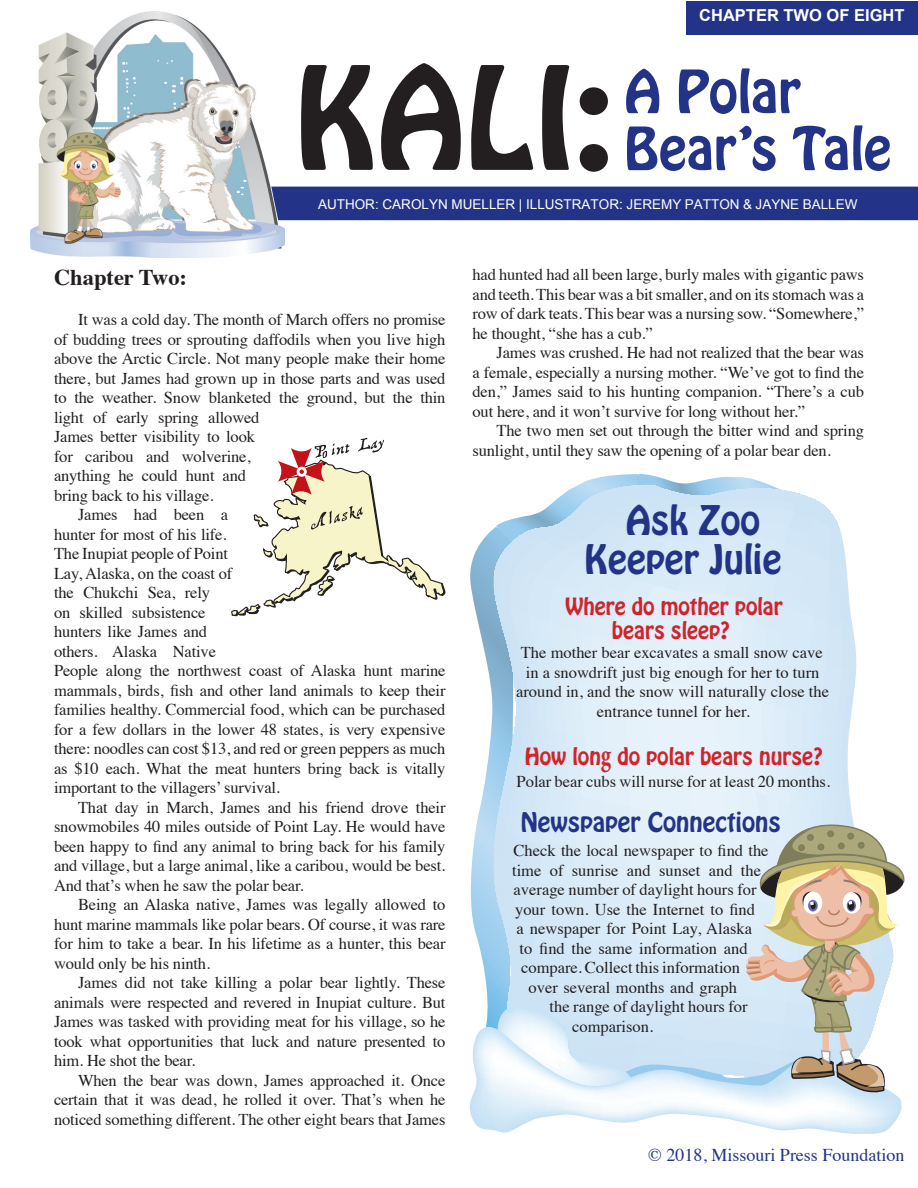
<style>
.page{position:relative;width:918px;height:1188px;background:#fff}
.page>*{position:absolute;margin:0;border:0;box-sizing:border-box;transform-origin:0 0}
.t1{font:126px "Hobo Std";color:#231f20}
.t2{font:52.5px "Hobo Std";color:#233488}
.t3{font:36px "Hobo Std";color:#233488}
.t4{font:24px "Hobo Std";color:#233488}
.t5{font:700 22.5px "Times";color:#231f20}
.t6{font:21px "Hobo Std";color:#d1232a}
.t7{font:18px "Times";color:#233488}
.t8{font:16.5px/19.5px "Times";letter-spacing:-.01em;color:#231f20;text-align:justify}
.t9{font:700 16.5px "Arial";color:#fff}
.t10{font:13.5px "Arial";color:#fff}
.s1{font-family:"Minion Pro";font-weight:700;font-size:30.3px}
</style>
<div class="page">
<img style="left:30px;top:11px;width:255px;height:246px">
<svg style="left:472px;top:1119px;width:425px;height:15px"></svg>
<div style="left:686px;top:1px;width:231px;height:33px;background:#233488"></div>
<div style="left:271px;top:187px;width:647px;height:33px;background:#233488"></div>
<svg style="left:470px;top:474px;width:435px;height:645px"></svg>
<svg style="left:231px;top:438px;width:215px;height:179px"></svg>
<p class="t1" style="left:295px;top:31px;width:319px">KALI:</p>
<p class="t9" style="left:699px;top:6px;width:207px">CHAPTER TWO OF EIGHT</p>
<p class="t2" style="left:624px;top:55px;width:178px">A Polar</p>
<p class="t2" style="left:624px;top:112px;width:269px">Bear’s Tale</p>
<p class="t10" style="left:318px;top:196px;width:541px">AUTHOR: CAROLYN MUELLER | ILLUSTRATOR: JEREMY PATTON &amp; JAYNE BALLEW</p>
<p class="t5" style="left:54px;top:256px;width:135px">Chapter Two:</p>
<p class="t8" style="left:54px;top:309px;width:393px;text-align:left;text-indent:24px">It was a cold day. The month of March offers no promise of budding trees or sprouting daffodils when you live high above the Arctic Circle. Not many people make their home there, but James had grown up in those parts and was used to the weather. Snow blanketed the ground, but the thin light of early spring allowed<br>James better visibility to look<br>for caribou and wolverine,<br>anything he could hunt and<br>bring back to his village.</p>
<p class="t8" style="left:54px;top:504px;width:393px;text-align:left;text-indent:24px">James had been a<br>hunter for most of his life.<br>The Inupiat people of Point<br>Lay, Alaska, on the coast of<br>the Chukchi Sea, rely<br>on skilled subsistence<br>hunters like James and<br>others. Alaska Native<br>People along the northwest coast of Alaska hunt marine mammals, birds, fish and other land animals to keep their families healthy. Commercial food, which can be purchased for a few dollars in the lower 48 states, is very expensive there: noodles can cost $13, and red or green peppers as much as $10 each. What the meat hunters bring back is vitally important to the villagers’ survival.</p>
<p class="t8" style="left:54px;top:796px;width:393px;text-indent:24px">That day in March, James and his friend drove their snowmobiles 40 miles outside of Point Lay. He would have been happy to find any animal to bring back for his family and village, but a large animal, like a caribou, would be best.</p>
<p class="t8" style="left:54px;top:874px;width:251px">And that’s when he saw the polar bear.</p>
<p class="t8" style="left:54px;top:894px;width:393px;text-indent:24px">Being an Alaska native, James was legally allowed to hunt marine mammals like polar bears. Of course, it was rare for him to take a bear. In his lifetime as a hunter, this bear would only be his ninth.</p>
<p class="t8" style="left:54px;top:972px;width:393px;text-indent:24px">James did not take killing a polar bear lightly. These animals were respected and revered in Inupiat culture. But James was tasked with providing meat for his village, so he took what opportunities that luck and nature presented to him. He shot the bear.</p>
<p class="t8" style="left:54px;top:1069px;width:393px;text-indent:24px">When the bear was down, James approached it. Once certain that it was dead, he rolled it over. That’s when he noticed something different. The other eight bears that James</p>
<p class="t8" style="left:473px;top:264px;width:393px">had hunted had all been large, burly males with gigantic paws and teeth. This bear was a bit smaller, and on its stomach was a row of dark teats. This bear was a nursing sow. “Somewhere,” he thought, “she has a cub.”</p>
<p class="t8" style="left:472px;top:342px;width:393px;text-indent:24px">James was crushed. He had not realized that the bear was a female, especially a nursing mother. “We’ve got to find the den,” James said to his hunting companion. “There’s a cub out here, and it won’t survive for long without her.”</p>
<p class="t8" style="left:472px;top:420px;width:393px;text-indent:24px">The two men set out through the bitter wind and spring sunlight, until they saw the opening of a polar bear den.</p>
<p class="t3" style="left:626px;top:495px;width:136px">Ask Zoo</p>
<p class="t3" style="left:585px;top:534px;width:198px">Keeper Julie</p>
<p class="t6" style="left:566px;top:591px;width:219px">Where do mother polar</p>
<p class="t6" style="left:612px;top:615px;width:120px">bears sleep?</p>
<p class="t8" style="left:516px;top:641px;width:315px;text-align:center">The mother bear excavates a small snow cave in a snowdrift just big enough for her to turn around in, and the snow will naturally close the entrance tunnel for her.</p>
<p class="t6" style="left:525px;top:741px;width:300px">How lon<span class="s1">g</span> do polar bears nurse?</p>
<p class="t8" style="left:517px;top:770px;width:315px">Polar bear cubs will nurse for at least 20 months.</p>
<p class="t4" style="left:521px;top:806px;width:261px">Newspaper Connections</p>
<p class="t8" style="left:514px;top:839px;width:257px">Check the local newspaper to find the</p>
<p class="t8" style="left:512px;top:859px;width:250px">time of sunrise and sunset and the</p>
<p class="t8" style="left:514px;top:878px;width:244px">average number of daylight hours for</p>
<p class="t8" style="left:515px;top:898px;width:241px">your town. Use the Internet to find</p>
<p class="t8" style="left:517px;top:917px;width:237px">a newspaper for Point Lay, Alaska</p>
<p class="t8" style="left:520px;top:937px;width:230px">to find the same information and</p>
<p class="t8" style="left:521px;top:956px;width:221px">compare. Collect this information</p>
<p class="t8" style="left:529px;top:976px;width:210px">over several months and graph</p>
<p class="t8" style="left:550px;top:995px;width:200px">the range of daylight hours for</p>
<p class="t8" style="left:572px;top:1015px;width:83px">comparison.</p>
<p class="t7" style="left:648px;top:1138px;width:258px">© 2018, Missouri Press Foundation</p>
</div>
